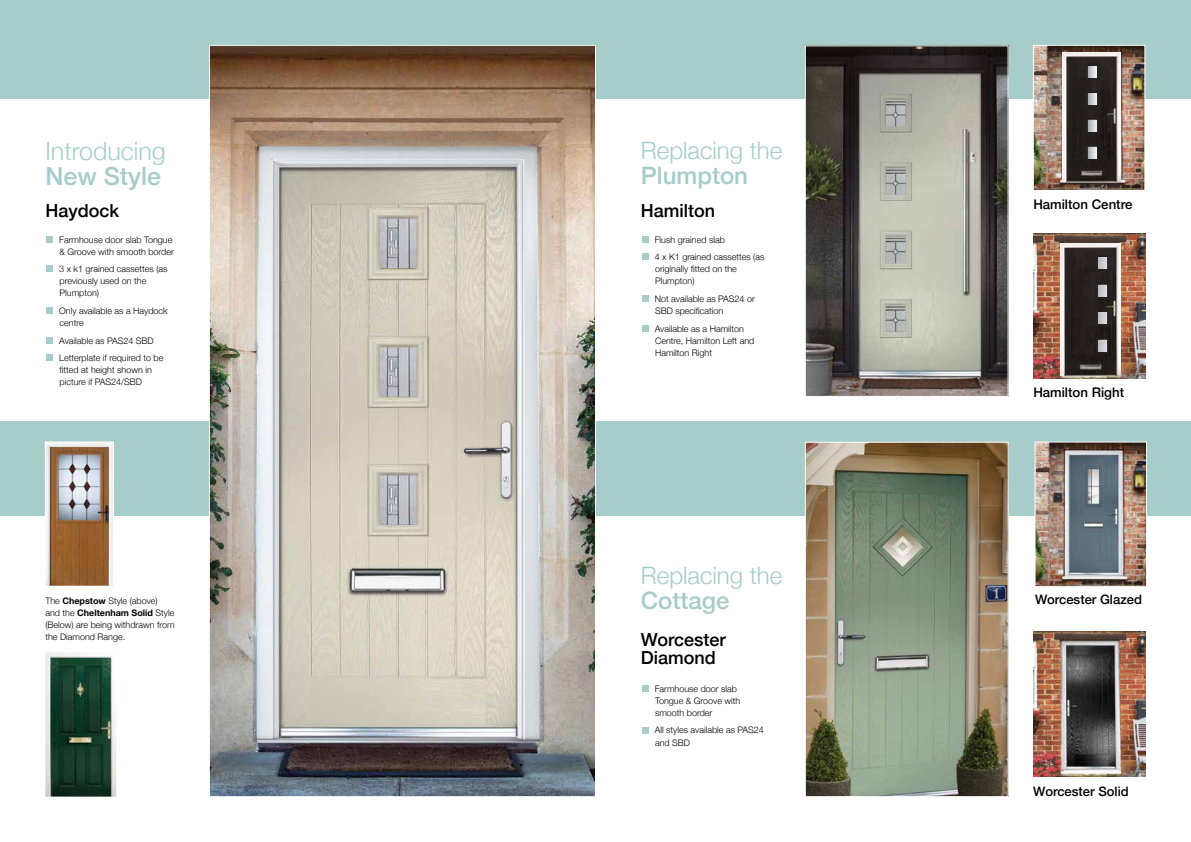
<style>
.page{position:relative;width:1191px;height:842px;background:#fff}
.page>*{position:absolute;margin:0;border:0;box-sizing:border-box;transform-origin:0 0}
.t1{font:300 25px "Helvetica Neue";color:#a6cdca}
.t2{font:500 25px "Helvetica Neue";color:#a6cdca}
.t3{font:300 24px "Helvetica Neue";color:#a6cdca}
.t4{font:500 24px "Helvetica Neue";color:#a6cdca}
.t5{font:500 18px/18px "Helvetica Neue";color:#000}
.t6{font:500 13.2px "Helvetica Neue";color:#000}
.t7{font:500 13px "Helvetica Neue";color:#000}
.t8{font:300 9px/12px "Helvetica Neue";color:#000}
.s1{font-weight:700}
</style>
<div class="page">
<div style="left:0;top:0;width:1191px;height:98px;background:#a6cdca"></div>
<div style="left:0;top:421px;width:1191px;height:94px;background:#a6cdca"></div>
<img style="left:211px;top:47px;width:383px;height:748px">
<div style="left:46px;top:236px;width:7px;height:7px;background:#a6cdca"></div>
<div style="left:46px;top:265px;width:7px;height:7px;background:#a6cdca"></div>
<div style="left:46px;top:307px;width:7px;height:7px;background:#a6cdca"></div>
<div style="left:46px;top:337px;width:7px;height:7px;background:#a6cdca"></div>
<div style="left:46px;top:354px;width:7px;height:7px;background:#a6cdca"></div>
<img style="left:47px;top:443px;width:65px;height:142px">
<div style="left:45px;top:441px;width:69px;height:146px;border:1px solid #fff"></div>
<img style="left:1036px;top:443px;width:109px;height:142px">
<div style="left:1034px;top:441px;width:113px;height:146px;border:1px solid #fff"></div>
<img style="left:807px;top:444px;width:199px;height:351px">
<div style="left:805px;top:442px;width:203px;height:355px;border:1px solid #fff"></div>
<img style="left:1033px;top:632px;width:112px;height:144px">
<div style="left:642px;top:685px;width:6px;height:7px;background:#a6cdca"></div>
<svg style="left:642px;top:727px;width:6px;height:6px"></svg>
<img style="left:1034px;top:47px;width:109px;height:142px">
<div style="left:1032px;top:45px;width:113px;height:146px;border:1px solid #fff"></div>
<img style="left:807px;top:47px;width:199px;height:348px">
<div style="left:805px;top:45px;width:203px;height:352px;border:1px solid #fff"></div>
<img style="left:1033px;top:234px;width:112px;height:144px">
<div style="left:642px;top:236px;width:6px;height:7px;background:#a6cdca"></div>
<div style="left:642px;top:253px;width:6px;height:7px;background:#a6cdca"></div>
<div style="left:642px;top:295px;width:6px;height:7px;background:#a6cdca"></div>
<div style="left:642px;top:325px;width:6px;height:7px;background:#a6cdca"></div>
<img style="left:1060px;top:243px;width:60px;height:133px">
<img style="left:1096px;top:255px;width:12px;height:16px">
<img style="left:1096px;top:283px;width:12px;height:15px">
<img style="left:1096px;top:310px;width:12px;height:16px">
<img style="left:1096px;top:338px;width:12px;height:15px">
<svg style="left:1098px;top:257px;width:8px;height:12px"></svg>
<svg style="left:1098px;top:285px;width:8px;height:11px"></svg>
<svg style="left:1098px;top:313px;width:8px;height:11px"></svg>
<svg style="left:1098px;top:340px;width:8px;height:11px"></svg>
<img style="left:1062px;top:53px;width:58px;height:129px">
<img style="left:1086px;top:64px;width:12px;height:16px">
<svg style="left:1088px;top:66px;width:8px;height:12px"></svg>
<img style="left:1086px;top:91px;width:12px;height:16px">
<svg style="left:1088px;top:93px;width:8px;height:12px"></svg>
<img style="left:1086px;top:118px;width:12px;height:15px">
<svg style="left:1088px;top:120px;width:8px;height:11px"></svg>
<img style="left:1086px;top:145px;width:12px;height:15px">
<svg style="left:1088px;top:147px;width:8px;height:11px"></svg>
<img style="left:45px;top:652px;width:71px;height:145px">
<h1 class="t1" style="left:45px;top:131px;width:122px">Introducing</h1>
<h1 class="t2" style="left:45px;top:156px;width:117px">New Style</h1>
<h3 class="t5" style="left:45px;top:201px;width:75px">Haydock</h3>
<p class="t8" style="left:59px;top:233px;width:116px">Farmhouse door slab Tongue &amp; Groove with smooth border</p>
<p class="t8" style="left:59px;top:262px;width:110px">3 x k1 grained cassettes (as previously used on the<br>Plumpton)</p>
<p class="t8" style="left:59px;top:304px;width:110px">Only available as a Haydock centre</p>
<p class="t8" style="left:59px;top:331px;width:106px;line-height:17.7px">Available as PAS24 SBD<br>Letterplate if required to be</p>
<p class="t8" style="left:60px;top:363px;width:94px">fitted at height shown in picture if PAS24/SBD</p>
<p class="t8" style="left:45px;top:594px;width:131px">The <span class="s1">Chepstow</span> Style (above) and the <span class="s1">Cheltenham Solid</span> Style (Below) are being withdrawn from the Diamond Range.</p>
<h2 class="t3" style="left:641px;top:131px;width:143px">Replacing the</h2>
<h2 class="t4" style="left:641px;top:156px;width:109px">Plumpton</h2>
<h3 class="t5" style="left:641px;top:200px;width:76px">Hamilton</h3>
<p class="t8" style="left:654px;top:230px;width:111px;line-height:17.7px">Flush grained slab<br>4 x K1 grained cassettes (as</p>
<p class="t8" style="left:655px;top:262px;width:83px">originally fitted on the<br>Plumpton)</p>
<p class="t8" style="left:654px;top:292px;width:102px">Not available as PAS24 or<br>SBD specification</p>
<p class="t8" style="left:654px;top:322px;width:101px">Available as a Hamilton<br>Centre, Hamilton Left and<br>Hamilton Right</p>
<h2 class="t3" style="left:641px;top:556px;width:143px">Replacing the</h2>
<h2 class="t4" style="left:641px;top:581px;width:90px">Cottage</h2>
<h3 class="t5" style="left:641px;top:629px;width:87px">Worcester<br>Diamond</h3>
<p class="t8" style="left:654px;top:682px;width:87px">Farmhouse door slab<br>Tongue &amp; Groove with smooth border</p>
<p class="t8" style="left:654px;top:723px;width:111px;line-height:13px">All styles available as PAS24 and SBD</p>
<h3 class="t6" style="left:1033px;top:194px;width:101px">Hamilton Centre</h3>
<h3 class="t6" style="left:1033px;top:382px;width:92px">Hamilton Right</h3>
<h3 class="t7" style="left:1035px;top:589px;width:108px">Worcester Glazed</h3>
<h3 class="t7" style="left:1033px;top:781px;width:97px">Worcester Solid</h3>
</div>
